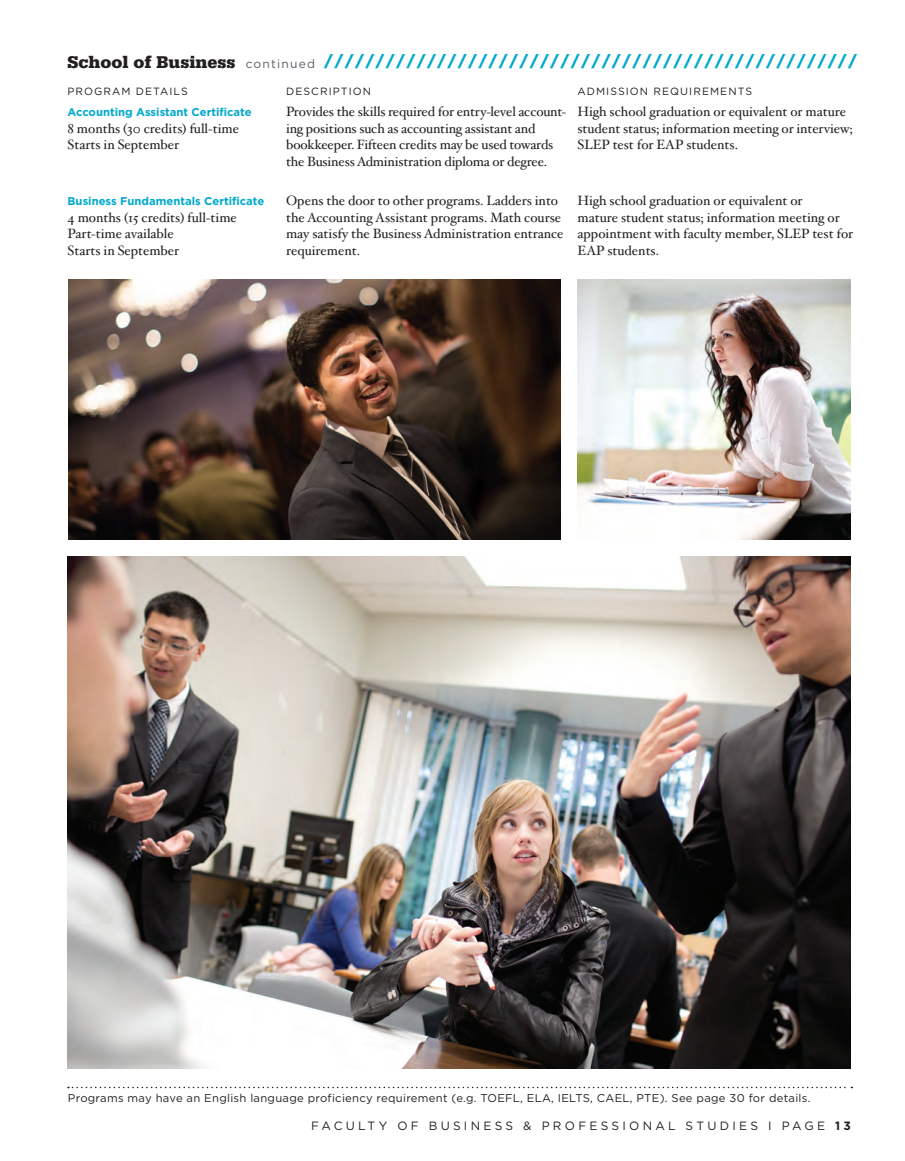
<style>
.page{position:relative;width:905px;height:1161px;background:#fff}
.page>*{position:absolute;margin:0;border:0;box-sizing:border-box;transform-origin:0 0}
.t1{font:900 21px "Serifa Std";color:#00a9cc}
.t2{font:13.5px/16.5px "Hoefler Txt";color:#231f20}
.t3{font:12px "Gotham";letter-spacing:.27em;color:#231f20}
.t4{font:11.25px "Gotham";letter-spacing:.025em;color:#231f20}
.t5{font:700 11.25px "Gotham";color:#00a9cc}
.t6{font:10.5px "Gotham";letter-spacing:.1em;color:#231f20}
.s1{font-size:18px;color:#231f20}
.s2{font-family:"Gotham";font-weight:400;font-size:12px;color:#575d65}
.s3{font-weight:700}
</style>
<div class="page">
<svg style="left:68px;top:1087px;width:784px;height:1px"></svg>
<img style="left:68px;top:557px;width:782px;height:511px">
<img style="left:577px;top:279px;width:273px;height:261px">
<img style="left:68px;top:279px;width:492px;height:261px">
<h1 class="t1" style="left:68px;top:49px;width:790px"><span class="s1">School of Business</span> <span class="s2">continued</span> ////////////////////////////////////////////////////</h1>
<p class="t6" style="left:68px;top:84px;width:122px">PROGRAM DETAILS</p>
<p class="t6" style="left:286px;top:84px;width:86px">DESCRIPTION</p>
<p class="t6" style="left:577px;top:84px;width:176px">ADMISSION REQUIREMENTS</p>
<p class="t5" style="left:68px;top:105px;width:186px">Accounting Assistant Certificate</p>
<p class="t2" style="left:68px;top:120px;width:173px">8 months (30 credits) full-time<br>Starts in September</p>
<p class="t2" style="left:286px;top:103px;width:281px">Provides the skills required for entry-level account&shy;ing positions such as accounting assistant and bookkeeper. Fifteen credits may be used towards the Business Administration diploma or degree.</p>
<p class="t2" style="left:577px;top:103px;width:277px">High school graduation or equivalent or mature student status; information meeting or interview;<br>SLEP test for EAP students.</p>
<p class="t5" style="left:68px;top:194px;width:198px">Business Fundamentals Certificate</p>
<p class="t2" style="left:68px;top:209px;width:171px">4 months (15 credits) full-time<br>Part-time available<br>Starts in September</p>
<p class="t2" style="left:286px;top:192px;width:279px">Opens the door to other programs. Ladders into the Accounting Assistant programs. Math course may satisfy the Business Administration entrance requirement.</p>
<p class="t2" style="left:577px;top:192px;width:277px">High school graduation or equivalent or<br>mature student status; information meeting or appointment with faculty member, SLEP test for EAP students.</p>
<p class="t4" style="left:68px;top:1091px;width:744px">Programs may have an English language proficiency requirement (e.g. TOEFL, ELA, IELTS, CAEL, PTE). See page 30 for details.</p>
<p class="t3" style="left:311px;top:1118px;width:541px">FACULTY OF BUSINESS &amp; PROFESSIONAL STUDIES I PAGE <span class="s3">13</span></p>
</div>
